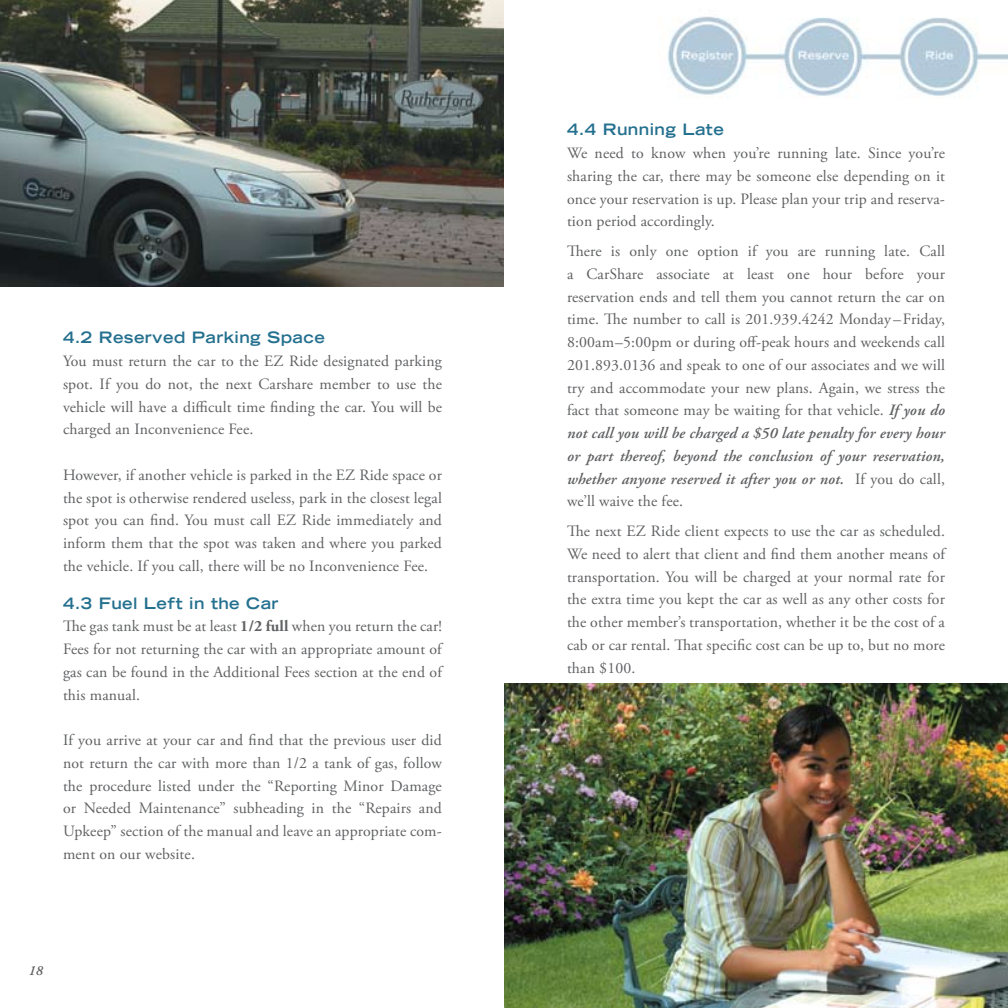
<style>
.page{position:relative;width:1008px;height:1008px;background:#fff}
.page>*{position:absolute;margin:0;border:0;box-sizing:border-box;transform-origin:0 0}
.t1{font:15.75px/22.8px "Adobe Garamond Pro";letter-spacing:.01em;color:#5f6062;text-align:justify}
.t2{font:700 expanded 15.75px "Trade Gothic LH";letter-spacing:.025em;color:#24708f}
.t3{font:italic 600 14px "Adobe Garamond Pro";color:#5f6062}
.s1{font-weight:700}
.s2{font-weight:600;font-style:italic}
</style>
<div class="page">
<img style="left:0;top:0;width:504px;height:287px">
<img style="left:668px;top:16px;width:340px;height:80px">
<img style="left:504px;top:684px;width:504px;height:324px">
<p class="t2" style="left:63px;top:327px;width:263px">4.2 Reserved Parking Space</p>
<p class="t1" style="left:63px;top:350px;width:380px">You must return the car to the EZ Ride designated parking spot. If you do not, the next Carshare member to use the vehicle will have a difficult time finding the car. You will be charged an Inconvenience Fee.</p>
<p class="t1" style="left:63px;top:464px;width:380px">However, if another vehicle is parked in the EZ Ride space or the spot is otherwise rendered useless, park in the closest legal spot you can find. You must call EZ Ride immediately and inform them that the spot was taken and where you parked the vehicle. If you call, there will be no Inconvenience Fee.</p>
<p class="t2" style="left:63px;top:593px;width:217px">4.3 Fuel Left in the Car</p>
<p class="t1" style="left:63px;top:616px;width:380px">The gas tank must be at least <span class="s1">1/2 full</span> when you return the car!<br>Fees for not returning the car with an appropriate amount of gas can be found in the Additional Fees section at the end of this manual.</p>
<p class="t1" style="left:63px;top:729px;width:380px">If you arrive at your car and find that the previous user did not return the car with more than 1/2 a tank of gas, follow the procedure listed under the “Reporting Minor Damage or Needed Maintenance” subheading in the “Repairs and Upkeep” section of the manual and leave an appropriate com&shy;ment on our website.</p>
<p class="t3" style="left:29px;top:963px;width:16px">18</p>
<p class="t2" style="left:567px;top:119px;width:158px">4.4 Running Late</p>
<p class="t1" style="left:567px;top:142px;width:380px">We need to know when you’re running late. Since you’re sharing the car, there may be someone else depending on it once your reservation is up. Please plan your trip and reserva&shy;tion period accordingly.</p>
<p class="t1" style="left:567px;top:240px;width:380px">There is only one option if you are running late. Call a CarShare associate at least one hour before your reservation ends and tell them you cannot return the car on time. The number to call is 201.939.4242 Monday – Friday, 8:00am–5:00pm or during off-peak hours and weekends call 201.893.0136 and speak to one of our associates and we will try and accommodate your new plans. Again, we stress the fact that someone may be waiting for that vehicle. <span class="s2">If you do not call you will be charged a $50 late penalty for every hour or part thereof, beyond the conclusion of your reservation, whether anyone reserved it after you or not.</span> If you do call, we’ll waive the fee.</p>
<p class="t1" style="left:567px;top:520px;width:380px">The next EZ Ride client expects to use the car as scheduled.<br>We need to alert that client and find them another means of transportation. You will be charged at your normal rate for the extra time you kept the car as well as any other costs for the other member’s transportation, whether it be the cost of a cab or car rental. That specific cost can be up to, but no more than $100.</p>
</div>
